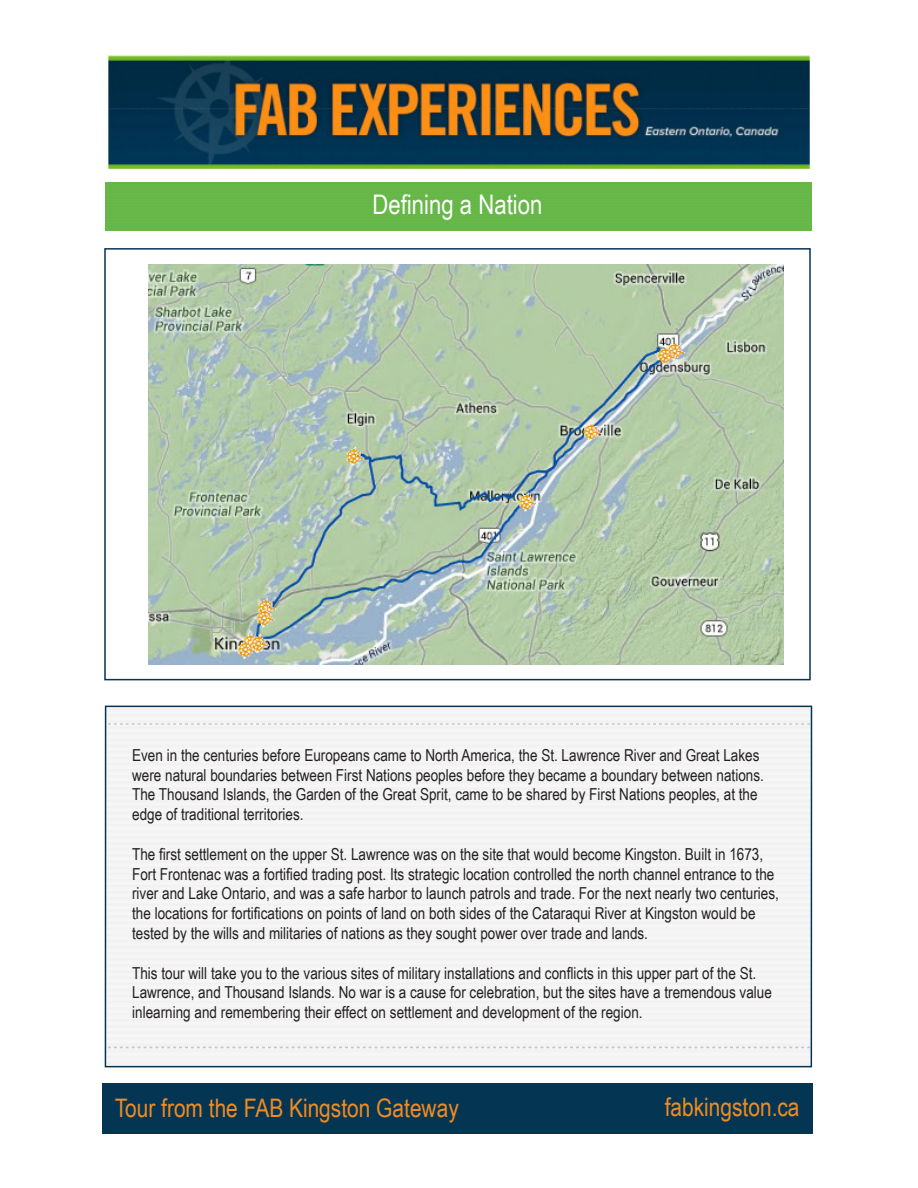
<style>
.page{position:relative;width:918px;height:1188px;background:#fff}
.page>*{position:absolute;margin:0;border:0;box-sizing:border-box;transform-origin:0 0}
.t1{font:27px "Arial Narrow";color:#fff}
.t2{font:25.5px "Arial Narrow";color:#f28b20}
.t3{font:16.5px/19.8px "Arial Narrow";color:#231f20}
</style>
<div class="page">
<img style="left:107px;top:55px;width:703px;height:113px">
<div style="left:105px;top:182px;width:707px;height:49px;background:#66b847"></div>
<div style="left:103px;top:1083px;width:710px;height:51px;background:#043654"></div>
<div style="left:108px;top:709px;width:701px;height:355px;background:#f4f4f4"></div>
<div style="left:105px;top:706px;width:707px;height:361px;border:2px solid #053352"></div>
<div style="left:104px;top:248px;width:707px;height:432px;border:2px solid #053352"></div>
<img style="left:149px;top:265px;width:634px;height:399px">
<p class="t1" style="left:373px;top:185px;width:171px">Defining a Nation</p>
<p class="t3" style="left:132px;top:744px;width:633px">Even in the centuries before Europeans came to North America, the St. Lawrence River and Great Lakes were natural boundaries between First Nations peoples before they became a boundary between nations.<br>The Thousand Islands, the Garden of the Great Sprit, came to be shared by First Nations peoples, at the edge of traditional territories.</p>
<p class="t3" style="left:132px;top:843px;width:648px">The first settlement on the upper St. Lawrence was on the site that would become Kingston. Built in 1673, Fort Frontenac was a fortified trading post. Its strategic location controlled the north channel entrance to the river and Lake Ontario, and was a safe harbor to launch patrols and trade. For the next nearly two centuries, the locations for fortifications on points of land on both sides of the Cataraqui River at Kingston would be tested by the wills and militaries of nations as they sought power over trade and lands.</p>
<p class="t3" style="left:132px;top:962px;width:626px">This tour will take you to the various sites of military installations and conflicts in this upper part of the St.</p>
<p class="t3" style="left:132px;top:982px;width:641px">Lawrence, and Thousand Islands. No war is a cause for celebration, but the sites have a tremendous value inlearning and remembering their effect on settlement and development of the region.</p>
<h2 class="t2" style="left:115px;top:1089px;width:346px">Tour from the FAB Kingston Gateway</h2>
<h2 class="t2" style="left:665px;top:1088px;width:136px">fabkingston.ca</h2>
</div>
